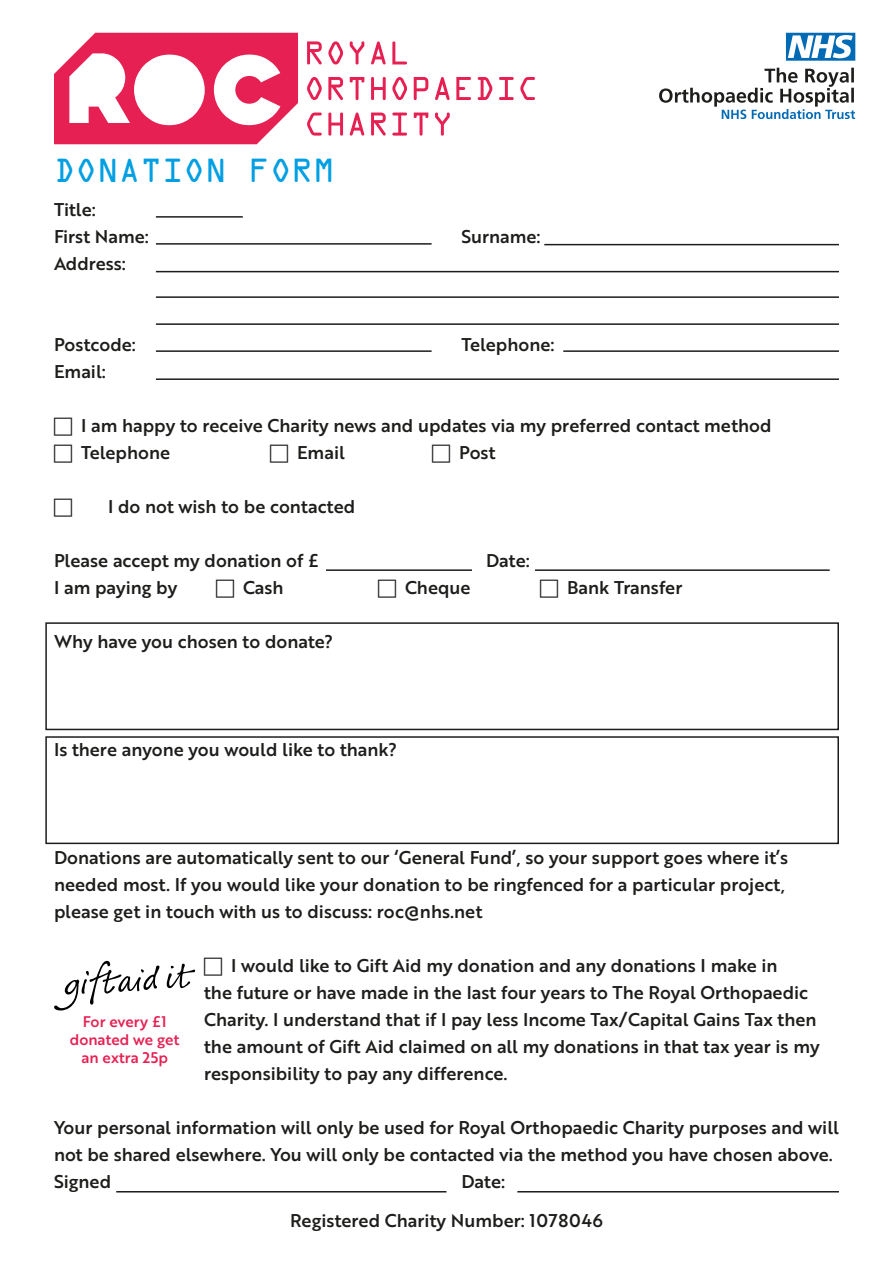
<style>
.page{position:relative;width:893px;height:1263px;background:#fff}
.page>*{position:absolute;margin:0;border:0;box-sizing:border-box;transform-origin:0 0}
.t1{font:30px "OCRA Std";color:#009fe3}
.t2{font:18px/27px "Brother 1816 Medium";color:#1d1d1b}
.t3{font:15px/18px "Brother 1816 Medium";color:#e62053;text-align:center}
</style>
<div class="page">
<hr style="left:156px;top:216px;width:87px;height:2px;background:#1d1d1b">
<hr style="left:156px;top:243px;width:276px;height:2px;background:#1d1d1b">
<hr style="left:156px;top:271px;width:683px;height:1px;background:#1d1d1b">
<hr style="left:156px;top:296px;width:683px;height:2px;background:#1d1d1b">
<hr style="left:156px;top:323px;width:683px;height:2px;background:#1d1d1b">
<hr style="left:156px;top:350px;width:276px;height:2px;background:#1d1d1b">
<hr style="left:563px;top:350px;width:276px;height:2px;background:#1d1d1b">
<hr style="left:156px;top:378px;width:683px;height:2px;background:#1d1d1b">
<hr style="left:544px;top:244px;width:295px;height:1px;background:#1d1d1b">
<hr style="left:326px;top:569px;width:146px;height:2px;background:#1d1d1b">
<hr style="left:535px;top:569px;width:295px;height:2px;background:#1d1d1b">
<div style="left:45px;top:736px;width:794px;height:108px;border:2px solid #1d1d1b"></div>
<div style="left:45px;top:622px;width:794px;height:108px;border:2px solid #1d1d1b"></div>
<hr style="left:116px;top:1191px;width:330px;height:1px;background:#1d1d1b">
<hr style="left:517px;top:1191px;width:322px;height:1px;background:#1d1d1b">
<svg style="left:54px;top:961px;width:141px;height:49px"></svg>
<svg style="left:54px;top:33px;width:244px;height:111px"></svg>
<svg style="left:307px;top:41px;width:15px;height:23px"></svg>
<svg style="left:328px;top:41px;width:15px;height:23px"></svg>
<svg style="left:350px;top:41px;width:14px;height:23px"></svg>
<svg style="left:371px;top:41px;width:15px;height:23px"></svg>
<svg style="left:392px;top:41px;width:15px;height:23px"></svg>
<svg style="left:307px;top:77px;width:15px;height:23px"></svg>
<svg style="left:328px;top:77px;width:15px;height:23px"></svg>
<svg style="left:350px;top:77px;width:14px;height:23px"></svg>
<svg style="left:371px;top:77px;width:15px;height:23px"></svg>
<svg style="left:392px;top:77px;width:15px;height:23px"></svg>
<svg style="left:414px;top:77px;width:14px;height:23px"></svg>
<svg style="left:435px;top:77px;width:15px;height:23px"></svg>
<svg style="left:456px;top:77px;width:15px;height:23px"></svg>
<svg style="left:478px;top:77px;width:14px;height:23px"></svg>
<svg style="left:499px;top:77px;width:15px;height:23px"></svg>
<svg style="left:520px;top:77px;width:15px;height:23px"></svg>
<svg style="left:307px;top:113px;width:15px;height:23px"></svg>
<svg style="left:328px;top:113px;width:15px;height:23px"></svg>
<svg style="left:350px;top:113px;width:14px;height:23px"></svg>
<svg style="left:371px;top:113px;width:15px;height:23px"></svg>
<svg style="left:392px;top:113px;width:15px;height:23px"></svg>
<svg style="left:414px;top:113px;width:14px;height:23px"></svg>
<svg style="left:435px;top:113px;width:15px;height:23px"></svg>
<svg style="left:659px;top:68px;width:196px;height:51px"></svg>
<svg style="left:786px;top:33px;width:69px;height:28px"></svg>
<p class="t1" style="left:54px;top:158px;width:282px">DONATION FORM</p>
<p class="t2" style="left:54px;top:195px;width:43px">Title:</p>
<p class="t2" style="left:54px;top:222px;width:96px">First Name:</p>
<p class="t2" style="left:54px;top:249px;width:74px">Address:</p>
<p class="t2" style="left:54px;top:330px;width:84px">Postcode:</p>
<p class="t2" style="left:54px;top:357px;width:53px">Email:</p>
<p class="t2" style="left:461px;top:222px;width:81px">Surname:</p>
<p class="t2" style="left:461px;top:330px;width:95px">Telephone:</p>
<p class="t2" style="left:81px;top:411px;width:692px">I am happy to receive Charity news and updates via my preferred contact method<br>Telephone</p>
<p class="t2" style="left:297px;top:438px;width:49px">Email</p>
<p class="t2" style="left:459px;top:438px;width:38px">Post</p>
<p class="t2" style="left:108px;top:492px;width:249px">I do not wish to be contacted</p>
<p class="t2" style="left:54px;top:546px;width:267px">Please accept my donation of £</p>
<p class="t2" style="left:486px;top:546px;width:45px">Date:</p>
<p class="t2" style="left:54px;top:573px;width:125px">I am paying by</p>
<p class="t2" style="left:243px;top:573px;width:42px">Cash</p>
<p class="t2" style="left:405px;top:573px;width:67px">Cheque</p>
<p class="t2" style="left:567px;top:573px;width:117px">Bank Transfer</p>
<p class="t2" style="left:54px;top:627px;width:281px">Why have you chosen to donate?</p>
<p class="t2" style="left:54px;top:735px;width:345px">Is there anyone you would like to thank?</p>
<p class="t2" style="left:54px;top:843px;width:736px">Donations are automatically sent to our ‘General Fund’, so your support goes where it’s needed most. If you would like your donation to be ringfenced for a particular project, please get in touch with us to discuss: roc@nhs.net</p>
<p class="t2" style="left:204px;top:951px;width:617px;text-indent:27px">I would like to Gift Aid my donation and any donations I make in<br>the future or have made in the last four years to The Royal Orthopaedic Charity. I understand that if I pay less Income Tax/Capital Gains Tax then the amount of Gift Aid claimed on all my donations in that tax year is my responsibility to pay any difference.</p>
<p class="t2" style="left:54px;top:1113px;width:786px">Your personal information will only be used for Royal Orthopaedic Charity purposes and will not be shared elsewhere. You will only be contacted via the method you have chosen above.</p>
<p class="t2" style="left:54px;top:1167px;width:59px">Signed</p>
<p class="t3" style="left:70px;top:1012px;width:111px">For every £1 donated we get an extra 25p</p>
<p class="t2" style="left:461px;top:1167px;width:45px">Date:</p>
<p class="t2" style="left:290px;top:1206px;width:314px">Registered Charity Number: 1078046</p>
</div>
